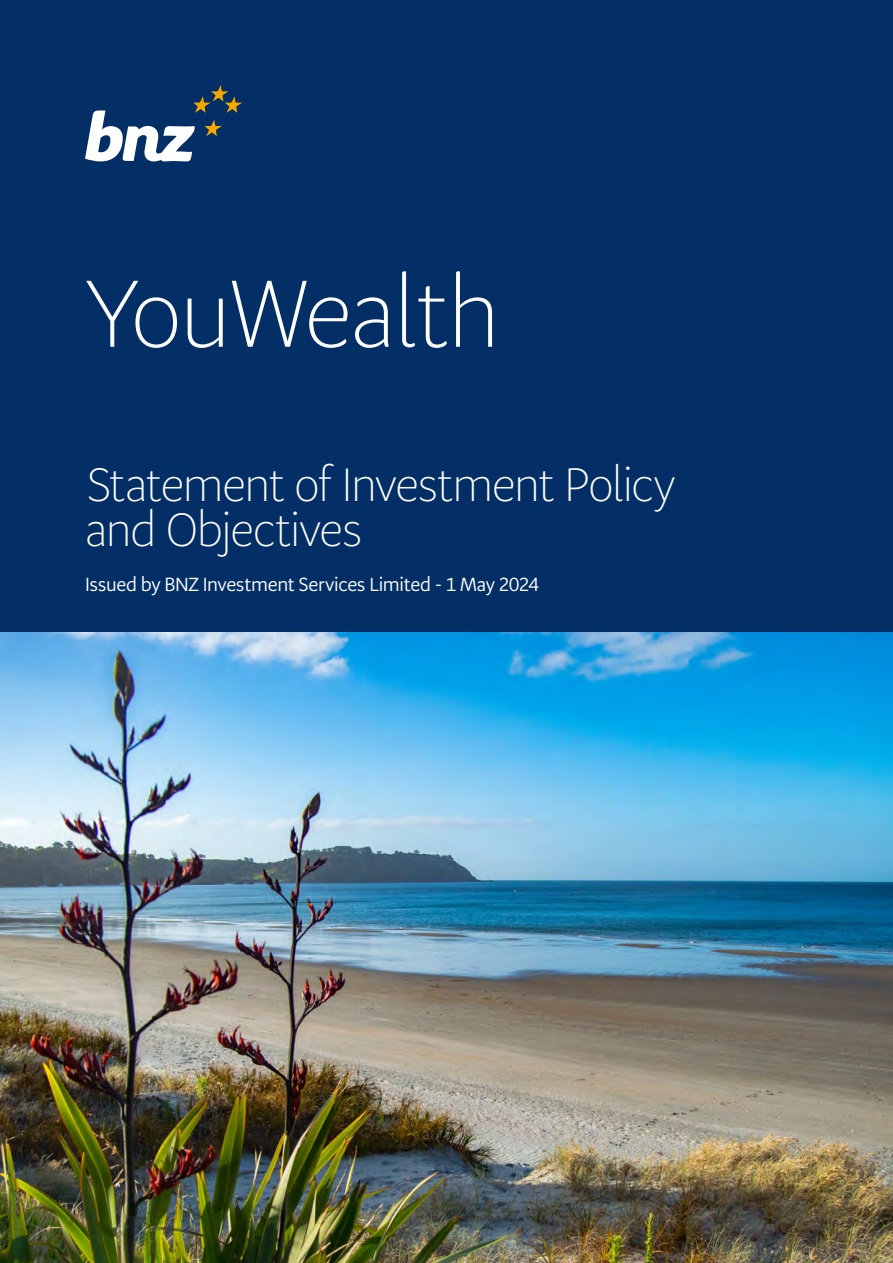
<style>
.page{position:relative;width:893px;height:1263px;background:#fff}
.page>*{position:absolute;margin:0;border:0;box-sizing:border-box;transform-origin:0 0}
.t1{font:300 97.5px "Serrano Pro";letter-spacing:-.02em;color:#fff}
.t2{font:300 48px/45px "Serrano Pro";letter-spacing:-.03em;color:#fff}
.t3{font:19.5px "Serrano Pro";letter-spacing:-.02em;color:#fff}
</style>
<div class="page">
<img style="left:0;top:631px;width:893px;height:632px">
<div style="left:0;top:0;width:893px;height:631px;background:#042f66"></div>
<svg style="left:85px;top:85px;width:157px;height:76px"></svg>
<h1 class="t1" style="left:85px;top:261px;width:416px">YouWealth</h1>
<h2 class="t2" style="left:85px;top:464px;width:592px">Statement of Investment Policy and Objectives</h2>
<p class="t3" style="left:85px;top:573px;width:456px">Issued by BNZ Investment Services Limited - 1 May 2024</p>
</div>
